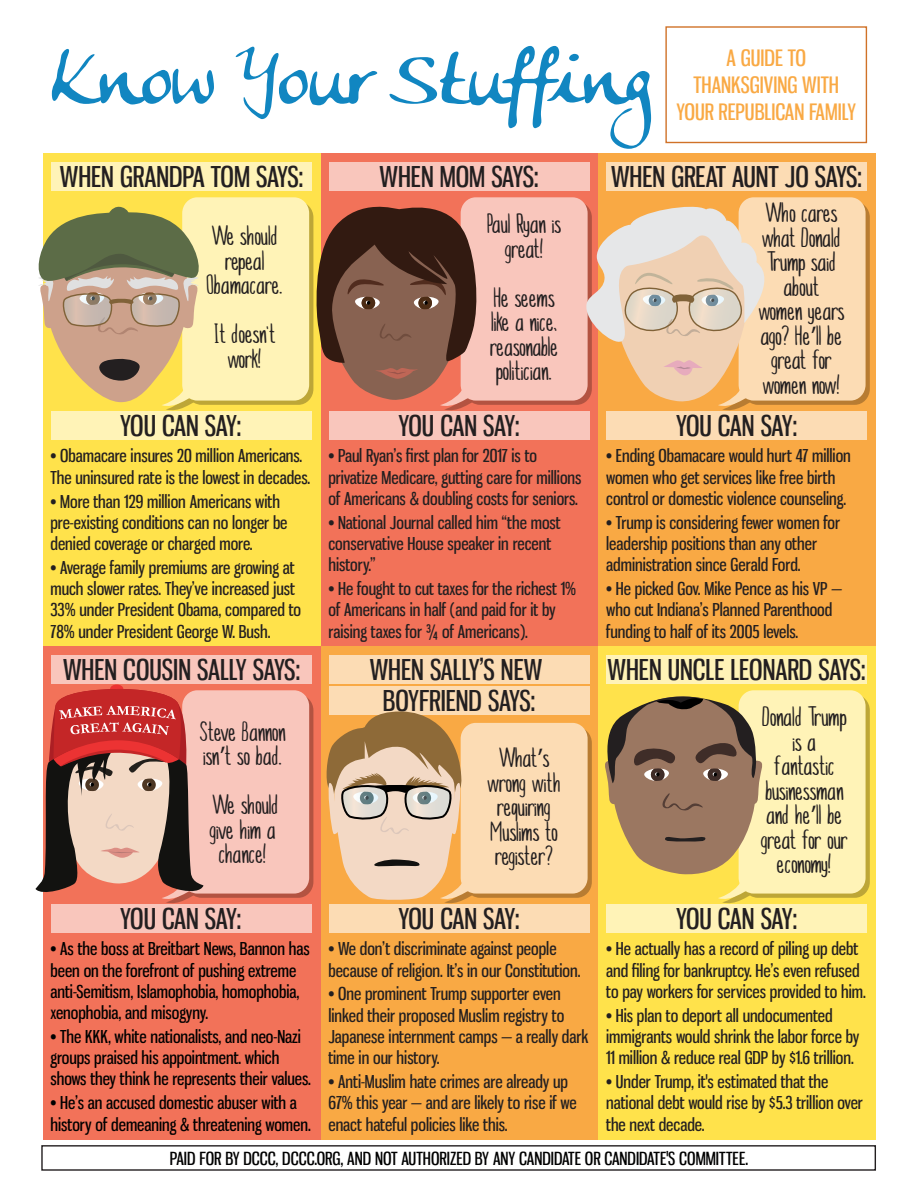
<style>
.page{position:relative;width:918px;height:1188px;background:#fff}
.page>*{position:absolute;margin:0;border:0;box-sizing:border-box;transform-origin:0 0}
.t1{font:75.15px "Anke Calligraphic FG";color:#1186c1}
.t2{font:28.5px/31.2px "Gnuolane Rg";color:#231f20;text-align:center}
.t3{font:28.5px "Gnuolane Rg";letter-spacing:-.02em;color:#231f20}
.t4{font:26.85px/24.5px "Malam";color:#231f20;text-align:center}
.t5{font:22.5px/27px "Gnuolane Rg";color:#f9a944;text-align:center}
.t6{font:18px "Gnuolane Rg";color:#000}
.t7{font:17.7px/21.1px "Gnuolane Rg";color:#231f20}
.t8{font:17.7px/21.1px "Gnuolane Rg";color:#000}
.s1{font-family:"Myriad Pro"}
</style>
<div class="page">
<div style="left:41px;top:1145px;width:835px;height:26px;background:#fff;border:1px solid #231f20"></div>
<div style="left:665px;top:26px;width:202px;height:117px;border:1px solid #d07228"></div>
<div style="left:598px;top:154px;width:277px;height:493px;background:#f9a944"></div>
<div style="left:320px;top:154px;width:278px;height:493px;background:#f27259"></div>
<div style="left:43px;top:154px;width:277px;height:493px;background:#ffe24b"></div>
<div style="left:51px;top:162px;width:261px;height:28px;background:#fff3b7"></div>
<div style="left:329px;top:162px;width:260px;height:28px;background:#f9c6bc"></div>
<div style="left:51px;top:412px;width:261px;height:28px;background:#fff3b7"></div>
<div style="left:329px;top:412px;width:260px;height:28px;background:#f9c6bc"></div>
<div style="left:606px;top:412px;width:261px;height:28px;background:#fcdcb4"></div>
<div style="left:606px;top:162px;width:261px;height:28px;background:#fcdcb4"></div>
<svg style="left:38px;top:197px;width:832px;height:213px"></svg>
<div style="left:598px;top:647px;width:277px;height:493px;background:#ffe24b"></div>
<div style="left:320px;top:647px;width:278px;height:493px;background:#f9a944"></div>
<div style="left:43px;top:647px;width:277px;height:493px;background:#f27259"></div>
<div style="left:51px;top:655px;width:261px;height:28px;background:#f9c6bc"></div>
<div style="left:329px;top:655px;width:260px;height:28px;background:#fcdcb4"></div>
<div style="left:329px;top:686px;width:260px;height:29px;background:#fcdcb4"></div>
<div style="left:51px;top:905px;width:261px;height:28px;background:#f9c6bc"></div>
<div style="left:329px;top:905px;width:260px;height:28px;background:#fcdcb4"></div>
<div style="left:606px;top:905px;width:261px;height:28px;background:#fff3b7"></div>
<div style="left:606px;top:655px;width:261px;height:28px;background:#fff3b7"></div>
<div style="left:110px;top:685px;width:13px;height:8px;background:#ec3333;border-radius:50%"></div>
<svg style="left:35px;top:689px;width:278px;height:214px;background:#d2948a"></svg>
<svg style="left:326px;top:688px;width:544px;height:215px"></svg>
<h1 class="t1" style="left:52px;top:34px;width:601px">Know Your Stuffing</h1>
<p class="t5" style="left:693px;top:44px;width:147px">A GUIDE TO<br>THANKSGIVING WITH</p>
<p class="t5" style="left:677px;top:98px;width:181px">YOUR REPUBLICAN FAMILY</p>
<h2 class="t2" style="left:60px;top:160px;width:245px">WHEN GRANDPA TOM SAYS:</h2>
<h3 class="t4" style="left:207px;top:226px;width:78px">We should repeal<br>Obamacare.</h3>
<h3 class="t4" style="left:214px;top:324px;width:63px">It doesn't work!</h3>
<h2 class="t2" style="left:380px;top:160px;width:160px">WHEN MOM SAYS:</h2>
<h2 class="t2" style="left:611px;top:160px;width:252px">WHEN GREAT AUNT JO SAYS:</h2>
<h3 class="t4" style="left:488px;top:214px;width:75px">Paul Ryan is great!</h3>
<h3 class="t4" style="left:490px;top:287px;width:70px;text-align:left">He seems like a nice, reasonable politician.</h3>
<h3 class="t4" style="left:759px;top:203px;width:87px">Who cares what Donald<br>Trump said about<br>women years ago? He<span class="s1">’</span>ll be great for women now!</h3>
<h2 class="t3" style="left:120px;top:408px;width:123px">YOU CAN SAY:</h2>
<h2 class="t3" style="left:399px;top:408px;width:123px">YOU CAN SAY:</h2>
<h2 class="t3" style="left:676px;top:408px;width:123px">YOU CAN SAY:</h2>
<p class="t7" style="left:50px;top:445px;width:261px">• Obamacare insures 20 million Americans.<br>The uninsured rate is the lowest in decades.</p>
<p class="t7" style="left:50px;top:490px;width:239px">• More than 129 million Americans with pre-existing conditions can no longer be denied coverage or charged more.</p>
<p class="t7" style="left:50px;top:557px;width:252px">• Average family premiums are growing at much slower rates. They’ve increased just 33% under President Obama, compared to 78% under President George W. Bush.</p>
<h2 class="t2" style="left:63px;top:653px;width:238px">WHEN COUSIN SALLY SAYS:</h2>
<h3 class="t4" style="left:200px;top:722px;width:87px;text-align:left">Steve Bannon isn<span class="s1">’</span>t so bad.</h3>
<h3 class="t4" style="left:210px;top:795px;width:71px">We should give him a chance!</h3>
<p class="t7" style="left:328px;top:445px;width:255px">• Paul Ryan’s first plan for 2017 is to privatize Medicare, gutting care for millions of Americans &amp; doubling costs for seniors.</p>
<p class="t7" style="left:328px;top:512px;width:234px">• National Journal called him “the most conservative House speaker in recent history.”</p>
<p class="t7" style="left:328px;top:578px;width:249px">• He fought to cut taxes for the richest 1% of Americans in half (and paid for it by raising taxes for ¾ of Americans).</p>
<p class="t7" style="left:606px;top:445px;width:246px">• Ending Obamacare would hurt 47 million women who get services like free birth control or domestic violence counseling.</p>
<p class="t7" style="left:606px;top:512px;width:235px">• Trump is considering fewer women for leadership positions than any other administration since Gerald Ford.</p>
<p class="t7" style="left:606px;top:578px;width:237px">• He picked Gov. Mike Pence as his VP — who cut Indiana’s Planned Parenthood funding to half of its 2005 levels.</p>
<h2 class="t2" style="left:370px;top:653px;width:174px">WHEN SALLY’S NEW<br>BOYFRIEND SAYS:</h2>
<h2 class="t2" style="left:608px;top:653px;width:260px">WHEN UNCLE LEONARD SAYS:</h2>
<h3 class="t4" style="left:761px;top:707px;width:88px">Donald Trump is a fantastic businessman and he<span class="s1">’</span>ll be great for our economy!</h3>
<h3 class="t4" style="left:488px;top:748px;width:75px">What<span class="s1">’</span>s wrong with requiring<br>Muslims to register?</h3>
<h2 class="t3" style="left:120px;top:901px;width:123px">YOU CAN SAY:</h2>
<h2 class="t3" style="left:399px;top:901px;width:123px">YOU CAN SAY:</h2>
<h2 class="t3" style="left:676px;top:901px;width:123px">YOU CAN SAY:</h2>
<p class="t8" style="left:50px;top:938px;width:261px">• As the boss at Breitbart News, Bannon has been on the forefront of pushing extreme anti-Semitism, Islamophobia, homophobia, xenophobia, and misogyny.</p>
<p class="t8" style="left:50px;top:1026px;width:262px">• The KKK, white nationalists, and neo-Nazi groups praised his appointment. which shows they think he represents their values.</p>
<p class="t8" style="left:50px;top:1092px;width:262px">• He’s an accused domestic abuser with a history of demeaning &amp; threatening women.</p>
<p class="t7" style="left:606px;top:938px;width:261px">• He actually has a record of piling up debt and filing for bankruptcy. He’s even refused to pay workers for services provided to him.</p>
<p class="t7" style="left:606px;top:1005px;width:255px">• His plan to deport all undocumented immigrants would shrink the labor force by<br>11 million &amp; reduce real GDP by $1.6 trillion.</p>
<p class="t7" style="left:606px;top:1071px;width:258px">• Under Trump, it's estimated that the national debt would rise by $5.3 trillion over the next decade.</p>
<p class="t6" style="left:170px;top:1147px;width:580px">PAID FOR BY DCCC, DCCC.ORG, AND NOT AUTHORIZED BY ANY CANDIDATE OR CANDIDATE'S COMMITTEE.</p>
<p class="t7" style="left:328px;top:938px;width:253px">• We don’t discriminate against people because of religion. It’s in our Constitution.</p>
<p class="t7" style="left:328px;top:983px;width:262px">• One prominent Trump supporter even linked their proposed Muslim registry to Japanese internment camps — a really dark time in our history.</p>
<p class="t7" style="left:328px;top:1071px;width:250px">• Anti-Muslim hate crimes are already up<br>67% this year — and are likely to rise if we enact hateful policies like this.</p>
</div>
